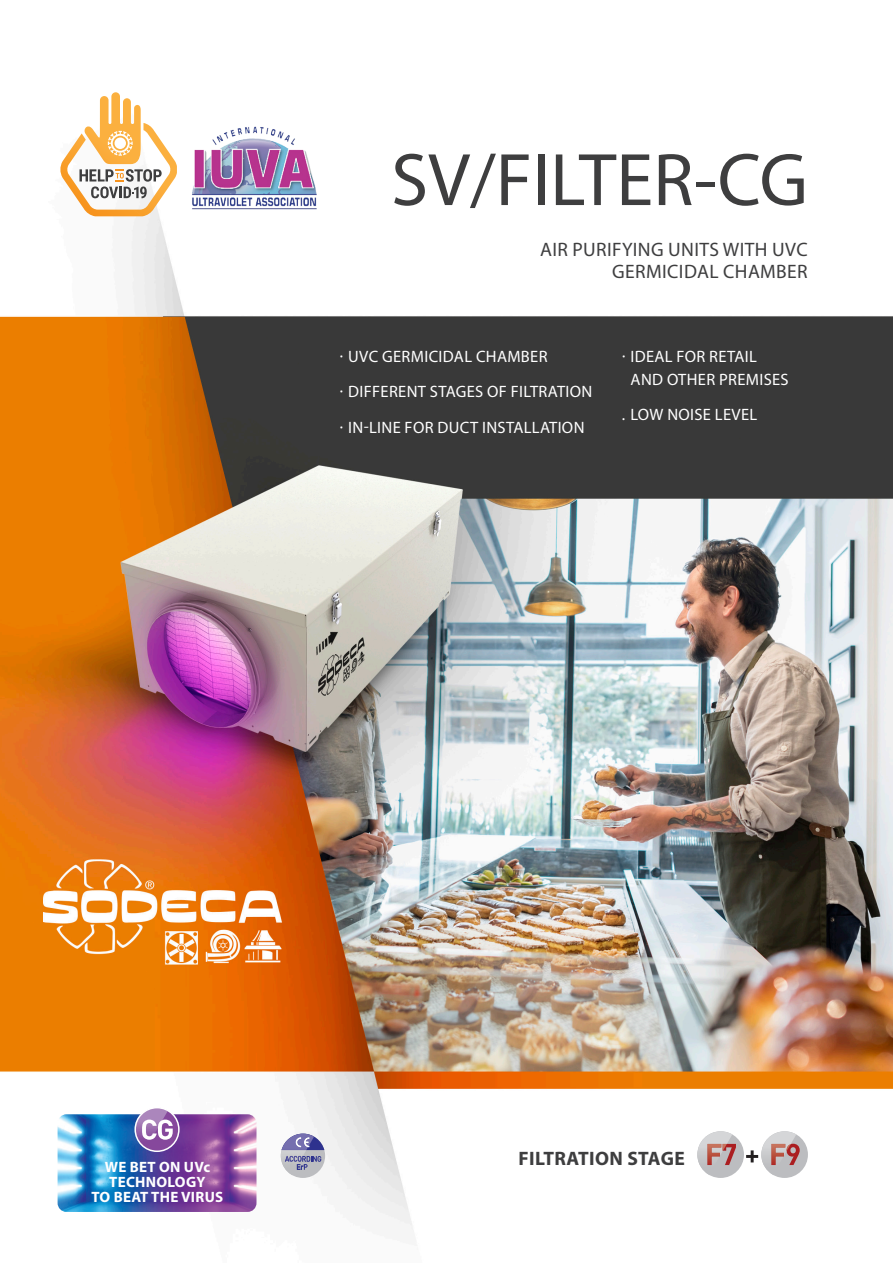
<style>
.page{position:relative;width:893px;height:1263px;background:#fff}
.page>*{position:absolute;margin:0;border:0;box-sizing:border-box;transform-origin:0 0}
.TAULA_TITOL{font:75px "Myriad Pro";color:#3e3e3f}
.TAULA_TITOL-2{font:19.5px/22.5px "Myriad Pro";letter-spacing:.02em;color:#3e3e3f;text-align:right}
.TAULA_TITOL-3{font:700 19.5px "Myriad Pro";letter-spacing:.02em;color:#3e3e3f}
.TAULA_TITOL-4{font:16.5px/22.5px "Myriad Pro";letter-spacing:.02em;color:#fff}
.TAULA_TITOL-5{font:700 15px "Myriad Pro";letter-spacing:.02em;color:#fff}
</style>
<div class="page">
<img style="left:0;top:216px;width:893px;height:1016px">
<svg style="left:60px;top:92px;width:117px;height:124px"></svg>
<div style="left:697px;top:1131px;width:47px;height:47px;background:#bcbdc0;border-radius:50%"></div>
<img style="left:697px;top:1131px;width:35px;height:44px">
<svg style="left:707px;top:1144px;width:29px;height:21px"></svg>
<div style="left:761px;top:1131px;width:47px;height:47px;background:#bcbdc0;border-radius:50%"></div>
<img style="left:761px;top:1131px;width:35px;height:44px">
<svg style="left:771px;top:1144px;width:29px;height:21px"></svg>
<svg style="left:746px;top:1150px;width:12px;height:12px"></svg>
<img style="left:58px;top:1114px;width:198px;height:98px">
<svg style="left:135px;top:1107px;width:44px;height:44px"></svg>
<img style="left:135px;top:1107px;width:33px;height:41px">
<svg style="left:142px;top:1119px;width:31px;height:21px"></svg>
<div style="left:134px;top:1107px;width:46px;height:45px;border:2px solid #fff;border-radius:50%"></div>
<div style="left:281px;top:1133px;width:44px;height:45px;background:#bcbdc0;border-radius:50%"></div>
<img style="left:281px;top:1134px;width:22px;height:23px">
<svg style="left:285px;top:1156px;width:36px;height:14px"></svg>
<svg style="left:282px;top:1133px;width:42px;height:17px"></svg>
<img style="left:190px;top:126px;width:128px;height:112px">
<p class="TAULA_TITOL" style="left:391px;top:134px;width:418px">SV/FILTER-CG</p>
<p class="TAULA_TITOL-2" style="left:540px;top:238px;width:269px">AIR PURIFYING UNITS WITH UVC<br>GERMICIDAL CHAMBER</p>
<p class="TAULA_TITOL-4" style="left:340px;top:345px;width:209px">· UVC GERMICIDAL CHAMBER</p>
<p class="TAULA_TITOL-4" style="left:340px;top:380px;width:254px">· DIFFERENT STAGES OF FILTRATION</p>
<p class="TAULA_TITOL-4" style="left:340px;top:416px;width:246px">· IN-LINE FOR DUCT INSTALLATION</p>
<p class="TAULA_TITOL-4" style="left:631px;top:345px;width:160px;text-indent:-9px">· IDEAL FOR RETAIL<br>AND OTHER PREMISES</p>
<p class="TAULA_TITOL-4" style="left:622px;top:403px;width:137px">. LOW NOISE LEVEL</p>
<p class="TAULA_TITOL-5" style="left:105px;top:1157px;width:107px">WE BET ON UVc</p>
<p class="TAULA_TITOL-5" style="left:109px;top:1172px;width:98px">TECHNOLOGY</p>
<p class="TAULA_TITOL-5" style="left:92px;top:1187px;width:133px">TO BEAT THE VIRUS</p>
<p class="TAULA_TITOL-3" style="left:518px;top:1146px;width:168px">FILTRATION STAGE</p>
</div>
